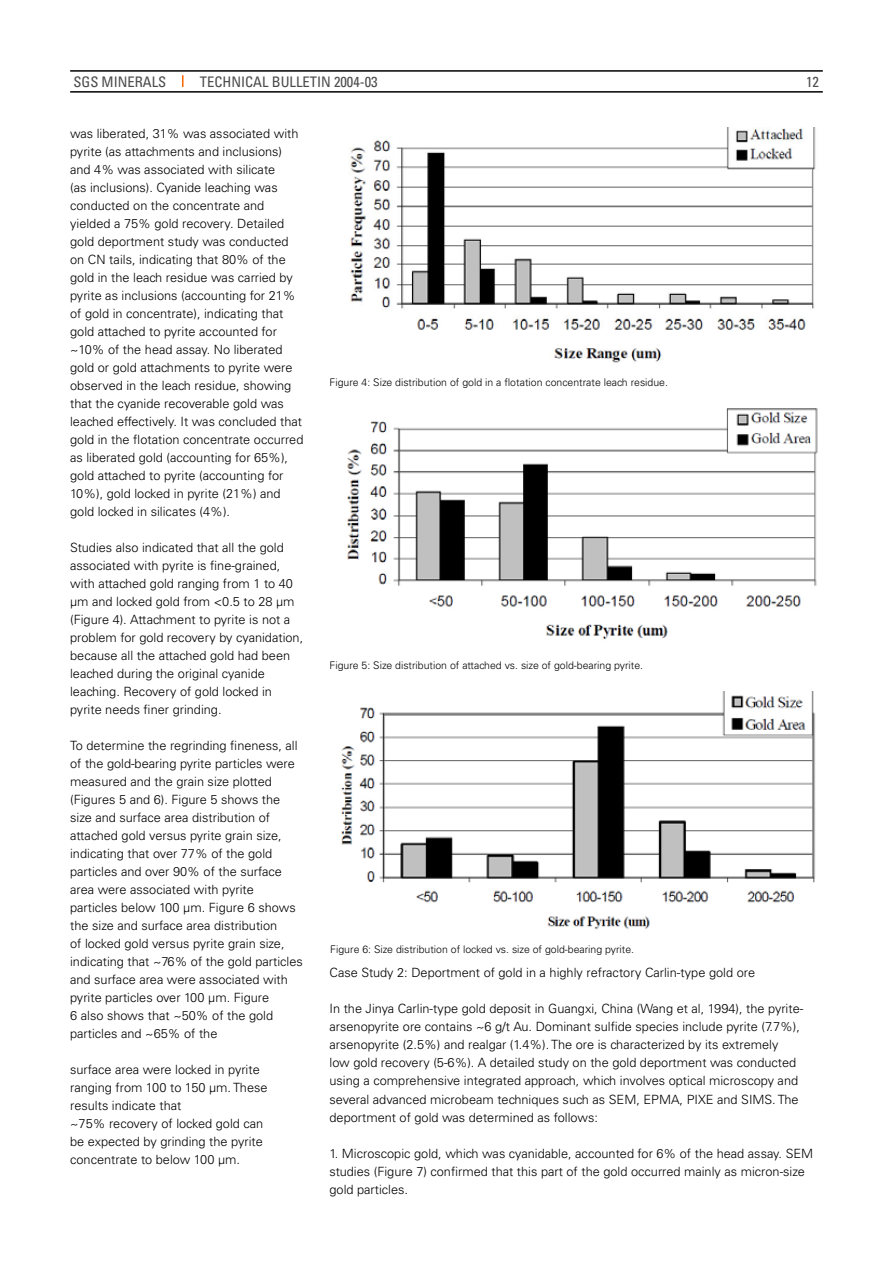
<style>
.page{position:relative;width:893px;height:1263px;background:#fff}
.page>*{position:absolute;margin:0;border:0;box-sizing:border-box;transform-origin:0 0}
.t1{font:condensed 14.55px "Univers LT";color:#4b4b4d}
.t2{font:300 12.75px/18px "Univers LT";color:#000}
.t3{font:300 10.5px "Univers LT";color:#000}
</style>
<div class="page">
<hr style="left:70px;top:70px;width:753px;height:2px;background:#000">
<hr style="left:70px;top:91px;width:753px;height:2px;background:#000">
<img style="left:350px;top:128px;width:466px;height:235px">
<img style="left:347px;top:408px;width:471px;height:231px">
<img style="left:341px;top:691px;width:475px;height:239px">
<svg style="left:182px;top:75px;width:2px;height:12px"></svg>
<p class="t1" style="left:73px;top:72px;width:94px">SGS MINERALS</p>
<p class="t1" style="left:200px;top:72px;width:179px">TECHNICAL BULLETIN 2004-03</p>
<p class="t1" style="left:806px;top:72px;width:14px">12</p>
<p class="t2" style="left:70px;top:124px;width:235px">was liberated, 31% was associated with pyrite (as attachments and inclusions) and 4% was associated with silicate<br>(as inclusions). Cyanide leaching was conducted on the concentrate and yielded a 75% gold recovery. Detailed gold deportment study was conducted on CN tails, indicating that 80% of the gold in the leach residue was carried by pyrite as inclusions (accounting for 21% of gold in concentrate), indicating that gold attached to pyrite accounted for ~10% of the head assay. No liberated gold or gold attachments to pyrite were observed in the leach residue, showing that the cyanide recoverable gold was leached effectively. It was concluded that gold in the flotation concentrate occurred as liberated gold (accounting for 65%), gold attached to pyrite (accounting for 10%), gold locked in pyrite (21%) and gold locked in silicates (4%).</p>
<p class="t2" style="left:70px;top:538px;width:235px">Studies also indicated that all the gold associated with pyrite is fine-grained, with attached gold ranging from 1 to 40 µm and locked gold from &lt;0.5 to 28 µm (Figure 4). Attachment to pyrite is not a problem for gold recovery by cyanidation, because all the attached gold had been leached during the original cyanide leaching. Recovery of gold locked in pyrite needs finer grinding.</p>
<p class="t2" style="left:70px;top:736px;width:234px">To determine the regrinding fineness, all of the gold-bearing pyrite particles were measured and the grain size plotted (Figures 5 and 6). Figure 5 shows the size and surface area distribution of attached gold versus pyrite grain size, indicating that over 77% of the gold particles and over 90% of the surface area were associated with pyrite particles below 100 µm. Figure 6 shows the size and surface area distribution<br>of locked gold versus pyrite grain size, indicating that ~76% of the gold particles and surface area were associated with pyrite particles over 100 µm. Figure<br>6 also shows that ~50% of the gold particles and ~65% of the</p>
<p class="t2" style="left:70px;top:1060px;width:199px">surface area were locked in pyrite ranging from 100 to 150 µm. These results indicate that<br>~75% recovery of locked gold can be expected by grinding the pyrite concentrate to below 100 µm.</p>
<p class="t3" style="left:329px;top:376px;width:340px">Figure 4: Size distribution of gold in a flotation concentrate leach residue.</p>
<p class="t3" style="left:329px;top:658px;width:315px">Figure 5: Size distribution of attached vs. size of gold-bearing pyrite.</p>
<p class="t3" style="left:330px;top:943px;width:305px">Figure 6: Size distribution of locked vs. size of gold-bearing pyrite.</p>
<p class="t2" style="left:329px;top:964px;width:427px">Case Study 2: Deportment of gold in a highly refractory Carlin-type gold ore</p>
<p class="t2" style="left:329px;top:1000px;width:475px">In the Jinya Carlin-type gold deposit in Guangxi, China (Wang et al, 1994), the pyrite&shy;arsenopyrite ore contains ~6 g/t Au. Dominant sulfide species include pyrite (7.7%), arsenopyrite (2.5%) and realgar (1.4%). The ore is characterized by its extremely<br>low gold recovery (5-6%). A detailed study on the gold deportment was conducted using a comprehensive integrated approach, which involves optical microscopy and several advanced microbeam techniques such as SEM, EPMA, PIXE and SIMS. The deportment of gold was determined as follows:</p>
<p class="t2" style="left:329px;top:1144px;width:485px">1. Microscopic gold, which was cyanidable, accounted for 6% of the head assay. SEM studies (Figure 7) confirmed that this part of the gold occurred mainly as micron-size gold particles.</p>
</div>
